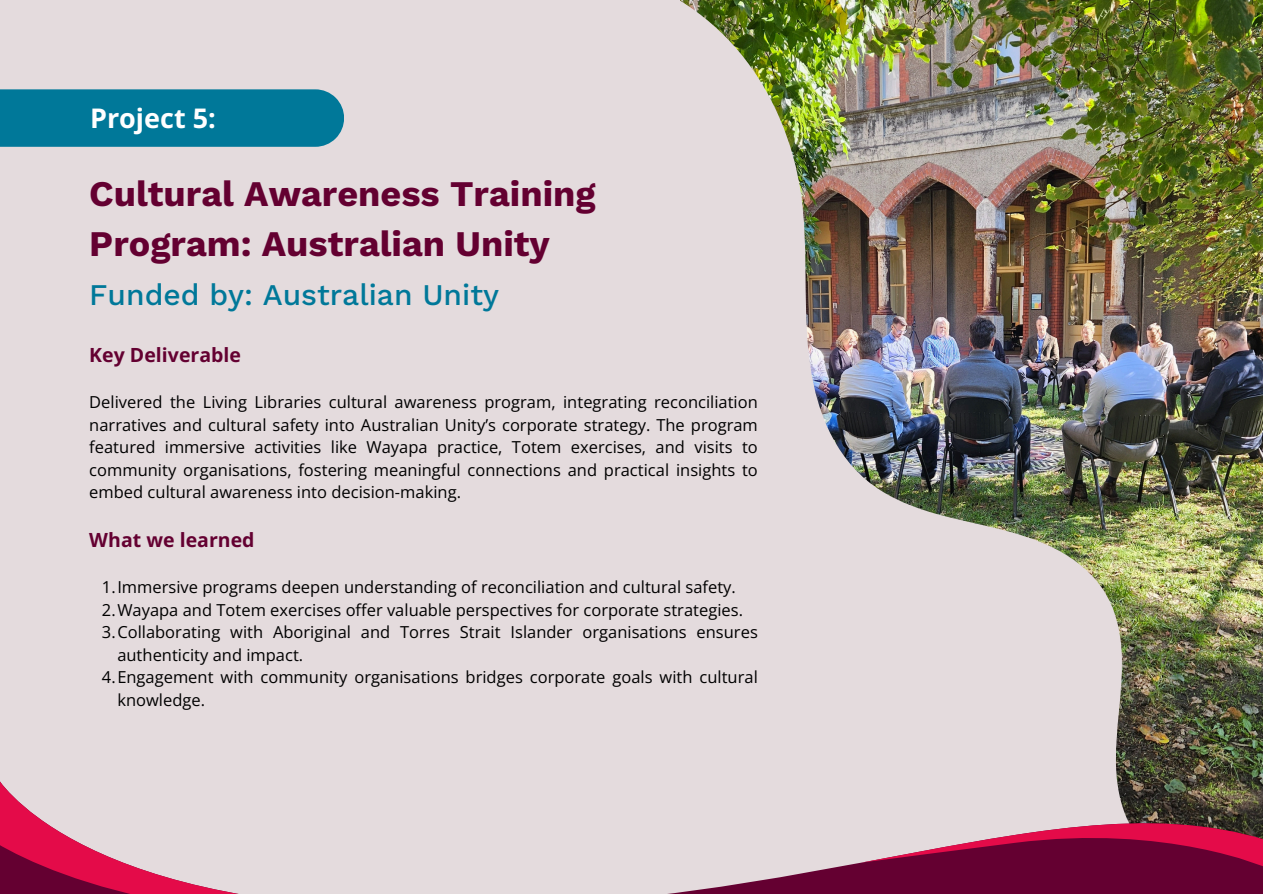
<style>
.page{position:relative;width:1263px;height:894px;background:#fff}
.page>*{position:absolute;margin:0;border:0;box-sizing:border-box;transform-origin:0 0}
.t1{font:700 36px/49.5px "Work Sans";color:#640031}
.t2{font:500 30px "Work Sans";color:#007899}
.t3{font:700 27px "Open Sans";color:#fff}
.t4{font:700 19.5px "Open Sans";color:#640031}
.t5{font:16.5px/22.5px "Open Sans";color:#000}
</style>
<div class="page">
<div style="left:0;top:0;width:1263px;height:893px;background:#e4dbdd"></div>
<img style="left:1226px;top:0;width:37px;height:776px">
<img style="left:680px;top:0;width:546px;height:776px">
<div style="left:0;top:89px;width:344px;height:58px;background:#007899"></div>
<svg style="left:676px;top:776px;width:587px;height:117px"></svg>
<svg style="left:0;top:781px;width:233px;height:112px"></svg>
<svg style="left:861px;top:804px;width:402px;height:63px"></svg>
<p class="t3" style="left:90px;top:99px;width:127px">Project 5:</p>
<p class="t1" style="left:89px;top:169px;width:508px">Cultural Awareness Training<br>Program: Australian Unity</p>
<p class="t2" style="left:89px;top:276px;width:411px">Funded by: Australian Unity</p>
<h3 class="t4" style="left:89px;top:341px;width:153px">Key Deliverable</h3>
<h1 class="t5" style="left:89px;top:390px;width:670px;text-align:justify">Delivered the Living Libraries cultural awareness program, integrating reconciliation narratives and cultural safety into Australian Unity’s corporate strategy. The program featured immersive activities like Wayapa practice, Totem exercises, and visits to community organisations, fostering meaningful connections and practical insights to embed cultural awareness into decision-making.</h1>
<h2 class="t4" style="left:89px;top:526px;width:167px">What we learned</h2>
<h4 class="t5" style="left:102px;top:575px;width:635px">1.Immersive programs deepen understanding of reconciliation and cultural safety.</h4>
<p class="t5" style="left:102px;top:597px;width:643px">2.Wayapa and Totem exercises offer valuable perspectives for corporate strategies.</p>
<h4 class="t5" style="left:117px;top:620px;width:642px;text-indent:-15px">3.Collaborating with Aboriginal and Torres Strait Islander organisations ensures authenticity and impact.</h4>
<p class="t5" style="left:117px;top:665px;width:642px;text-indent:-15px">4.Engagement with community organisations bridges corporate goals with cultural knowledge.</p>
</div>
